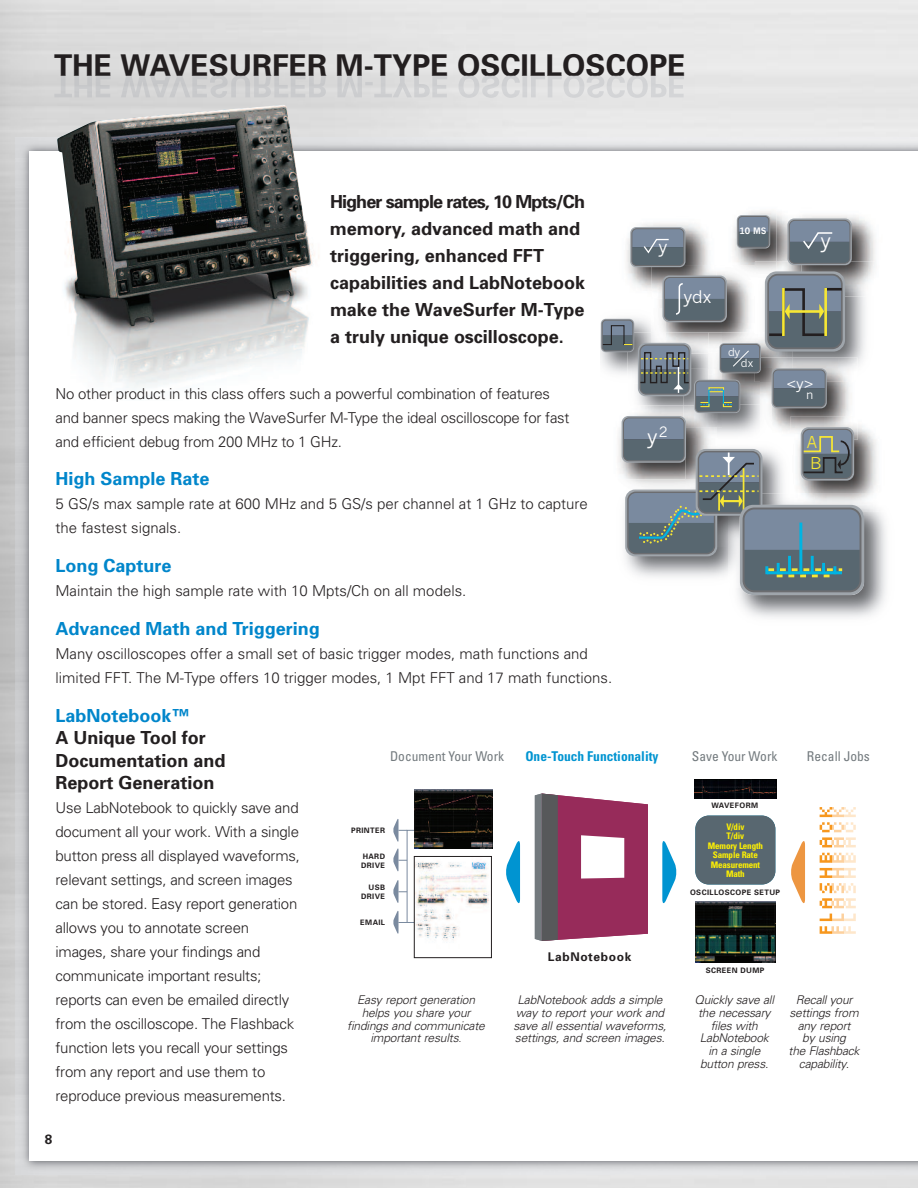
<style>
.page{position:relative;width:918px;height:1188px;background:#fff}
.page>*{position:absolute;margin:0;border:0;box-sizing:border-box;transform-origin:0 0}
.t1{font:700 30px "Univers";color:#231f20}
.t2{font:20.25px "News Gothic";color:#fff}
.t3{font:700 18px/27px "Univers";color:#231f20}
.t4{font:700 18px "Univers";color:#0086cb}
.t5{font:17.4px "News Gothic";color:#fff}
.t6{font:17.25px "News Gothic";color:#fff}
.t7{font:16.2px/21.6px "News Gothic";color:#f7e735}
.t8{font:300 15px/24px "Univers";letter-spacing:-.015em;color:#231f20}
.t9{font:14.85px "News Gothic";color:#fff}
.t10{font:condensed 13.5px "Univers";color:#737a7e}
.t11{font:700 condensed 13.5px "Univers";color:#0094d1}
.t12{font:700 13.5px "Univers";color:#231f20}
.t13{font:12.15px "News Gothic";color:#fff}
.t14{font:italic 300 12px/12.8px "Univers";letter-spacing:-.015em;color:#231f20;text-align:center}
.t15{font:700 12px "Univers";letter-spacing:.05em;color:#231f20}
.t16{font:11.1px "News Gothic";color:#fff}
.t17{font:700 condensed 9px/9.4px "Univers";letter-spacing:-.015em;color:#fff101;text-align:center}
.t18{font:700 8.7px "News Gothic";color:#fff}
.t19{font:700 7.5px/9px "Univers";letter-spacing:.05em;color:#231f20}
.s1{font-size:10.5px}
</style>
<div class="page">
<img style="left:0;top:0;width:918px;height:1188px">
<img style="left:15px;top:138px;width:903px;height:1036px">
<div style="left:29px;top:151px;width:889px;height:1010px;background:#fff"></div>
<img style="left:733px;top:211px;width:44px;height:54px">
<img style="left:801px;top:215px;width:74px;height:47px">
<img style="left:777px;top:213px;width:24px;height:49px">
<img style="left:626px;top:223px;width:83px;height:50px">
<img style="left:652px;top:265px;width:64px;height:8px">
<img style="left:864px;top:297px;width:1px;height:54px">
<img style="left:755px;top:262px;width:22px;height:9px">
<img style="left:777px;top:262px;width:98px;height:34px">
<img style="left:864px;top:429px;width:13px;height:64px">
<img style="left:738px;top:493px;width:148px;height:125px">
<svg style="left:737px;top:216px;width:30px;height:32px"></svg>
<div style="left:737px;top:215px;width:33px;height:34px;border:1px solid #9fa5ab;border-radius:4px"></div>
<div style="left:738px;top:216px;width:31px;height:32px;border:1px solid #6c6d70;border-radius:4px"></div>
<div style="left:787px;top:218px;width:65px;height:47px;border:2px solid #9fa5ab;border-radius:6px"></div>
<svg style="left:788px;top:219px;width:63px;height:45px;background:#6f7c8a"></svg>
<div style="left:630px;top:227px;width:55px;height:40px;border:2px solid #9fa5ab;border-radius:5px"></div>
<svg style="left:631px;top:228px;width:54px;height:38px;background:#6e7b89"></svg>
<div style="left:765px;top:271px;width:80px;height:81px;border:3px solid #9fa5ab;border-radius:10px"></div>
<svg style="left:601px;top:273px;width:263px;height:322px"></svg>
<div style="left:708px;top:387px;width:16px;height:3px;border:1px solid #f7e735"></div>
<img style="left:73px;top:244px;width:242px;height:145px">
<img style="left:57px;top:105px;width:253px;height:221px">
<img style="left:54px;top:75px;width:466px;height:23px">
<img style="left:58px;top:75px;width:462px;height:1px">
<div style="left:695px;top:816px;width:80px;height:68px;background:#586770;border-radius:14px"></div>
<svg style="left:820px;top:914px;width:36px;height:20px"></svg>
<svg style="left:820px;top:853px;width:36px;height:55px"></svg>
<svg style="left:820px;top:807px;width:36px;height:40px"></svg>
<svg style="left:535px;top:794px;width:113px;height:147px"></svg>
<img style="left:695px;top:902px;width:81px;height:60px">
<img style="left:695px;top:780px;width:81px;height:18px">
<img style="left:414px;top:789px;width:79px;height:59px">
<img style="left:418px;top:861px;width:72px;height:79px">
<div style="left:414px;top:856px;width:78px;height:102px;border:1px solid #231f20"></div>
<svg style="left:506px;top:841px;width:14px;height:63px"></svg>
<svg style="left:393px;top:818px;width:25px;height:116px"></svg>
<svg style="left:791px;top:841px;width:14px;height:63px"></svg>
<svg style="left:662px;top:841px;width:15px;height:63px"></svg>
<h1 class="t1" style="left:54px;top:54px;width:633px">THE WAVESURFER M-TYPE OSCILLOSCOPE</h1>
<p class="t3" style="left:330px;top:189px;width:257px">Higher sample rates, 10 Mpts/Ch memory, advanced math and triggering, enhanced FFT capabilities and LabNotebook make the WaveSurfer M-Type a truly unique oscilloscope.</p>
<p class="t18" style="left:739px;top:226px;width:28px">10 MS</p>
<p class="t5" style="left:659px;top:236px;width:10px">y</p>
<h2 class="t2" style="left:821px;top:229px;width:12px">y</h2>
<p class="t6" style="left:684px;top:287px;width:29px">ydx</p>
<p class="t16" style="left:728px;top:345px;width:14px">dy</p>
<p class="t16" style="left:741px;top:356px;width:14px">dx</p>
<p class="t9" style="left:786px;top:375px;width:29px">&lt;y&gt;</p>
<p class="t13" style="left:806px;top:387px;width:9px">n</p>
<p class="t8" style="left:56px;top:383px;width:516px">No other product in this class offers such a powerful combination of features and banner specs making the WaveSurfer M-Type the ideal oscilloscope for fast and efficient debug from 200 MHz to 1 GHz.</p>
<p class="t4" style="left:56px;top:472px;width:156px">High Sample Rate</p>
<p class="t8" style="left:55px;top:493px;width:534px">5 GS/s max sample rate at 600 MHz and 5 GS/s per channel at 1 GHz to capture the fastest signals.</p>
<p class="t4" style="left:56px;top:559px;width:118px">Long Capture</p>
<p class="t8" style="left:56px;top:580px;width:412px">Maintain the high sample rate with 10 Mpts/Ch on all models.</p>
<p class="t4" style="left:56px;top:622px;width:266px">Advanced Math and Triggering</p>
<p class="t8" style="left:55px;top:643px;width:558px">Many oscilloscopes offer a small set of basic trigger modes, math functions and limited FFT. The M-Type offers 10 trigger modes, 1 Mpt FFT and 17 math functions.</p>
<p class="t4" style="left:56px;top:709px;width:136px">LabNotebook™</p>
<p class="t3" style="left:55px;top:728px;width:171px;line-height:22.5px">A Unique Tool for<br>Documentation and<br>Report Generation</p>
<p class="t8" style="left:55px;top:797px;width:246px">Use LabNotebook to quickly save and document all your work. With a single button press all displayed waveforms, relevant settings, and screen images can be stored. Easy report generation allows you to annotate screen images, share your findings and communicate important results; reports can even be emailed directly from the oscilloscope. The Flashback function lets you recall your settings from any report and use them to reproduce previous measurements.</p>
<h2 class="t2" style="left:647px;top:425px;width:22px">y<sup>2</sup></h2>
<p class="t7" style="left:807px;top:431px;width:16px">A<br>B</p>
<p class="t10" style="left:390px;top:751px;width:116px">Document Your Work</p>
<p class="t10" style="left:692px;top:751px;width:87px">Save Your Work</p>
<p class="t11" style="left:525px;top:751px;width:135px">One-Touch Functionality</p>
<p class="t10" style="left:807px;top:751px;width:64px">Recall Jobs</p>
<p class="t19" style="left:711px;top:802px;width:48px">WAVEFORM</p>
<p class="t17" style="left:708px;top:822px;width:57px">V/div<br>T/div<br>Memory Length<br>Sample Rate<br>Measurement<br>Math</p>
<p class="t19" style="left:351px;top:826px;width:35px">PRINTER</p>
<p class="t19" style="left:361px;top:853px;width:26px">HARD<br>DRIVE</p>
<p class="t19" style="left:361px;top:884px;width:25px;text-align:right">USB<br>DRIVE</p>
<p class="t19" style="left:360px;top:919px;width:26px">EMAIL</p>
<p class="t19" style="left:690px;top:889px;width:92px">OSCILLOSCOPE SETUP</p>
<p class="t15" style="left:548px;top:953px;width:85px">LabNotebook</p>
<p class="t19" style="left:706px;top:967px;width:60px">SCREEN DUMP</p>
<p class="t14" style="left:347px;top:995px;width:139px">Easy report generation helps you share your findings and communicate important results<span class="s1">.</span></p>
<p class="t14" style="left:513px;top:995px;width:155px">LabNotebook adds a simple way to report your work and save all essential waveforms, settings, and screen images.</p>
<p class="t14" style="left:695px;top:995px;width:81px">Quickly save all the necessary files with<br>LabNotebook in a single button press.</p>
<p class="t14" style="left:789px;top:995px;width:72px">Recall your settings from any report<br>by using<br>the Flashback capability.</p>
<p class="t12" style="left:45px;top:1135px;width:9px">8</p>
</div>
